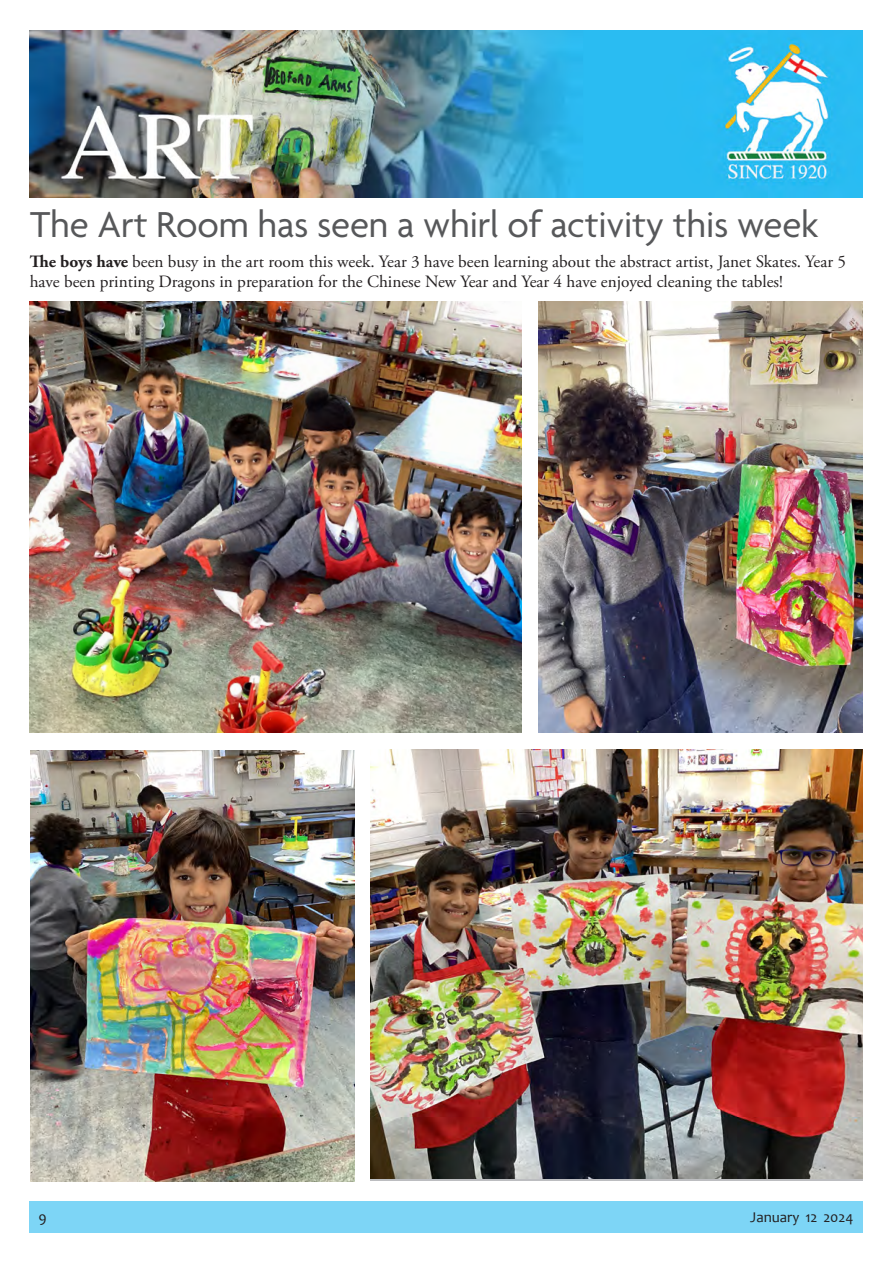
<style>
.page{position:relative;width:893px;height:1263px;background:#fff}
.page>*{position:absolute;margin:0;border:0;box-sizing:border-box;transform-origin:0 0}
.t1{font:39px "Agenda";letter-spacing:-.005em;color:#57585a}
.t2{font:17.25px/20.7px "Adobe Garamond Pro";color:#231f20}
.t3{font:15px "Candara";color:#231f20}
.s1{font-weight:700}
</style>
<div class="page">
<img style="left:29px;top:31px;width:834px;height:167px">
<div style="left:29px;top:1201px;width:834px;height:32px;background:#7dd5f6"></div>
<img style="left:29px;top:302px;width:493px;height:431px">
<img style="left:538px;top:302px;width:325px;height:431px">
<img style="left:370px;top:750px;width:493px;height:428px">
<img style="left:30px;top:750px;width:325px;height:431px">
<p class="t1" style="left:30px;top:203px;width:790px">The Art Room has seen a whirl of activity this week</p>
<p class="t2" style="left:30px;top:251px;width:818px"><span class="s1">The boys have</span> been busy in the art room this week. Year 3 have been learning about the abstract artist, Janet Skates. Year 5 have been printing Dragons in preparation for the Chinese New Year and Year 4 have enjoyed cleaning the tables!</p>
<p class="t3" style="left:38px;top:1207px;width:10px">9</p>
<p class="t3" style="left:750px;top:1207px;width:105px">January 12 2024</p>
</div>
